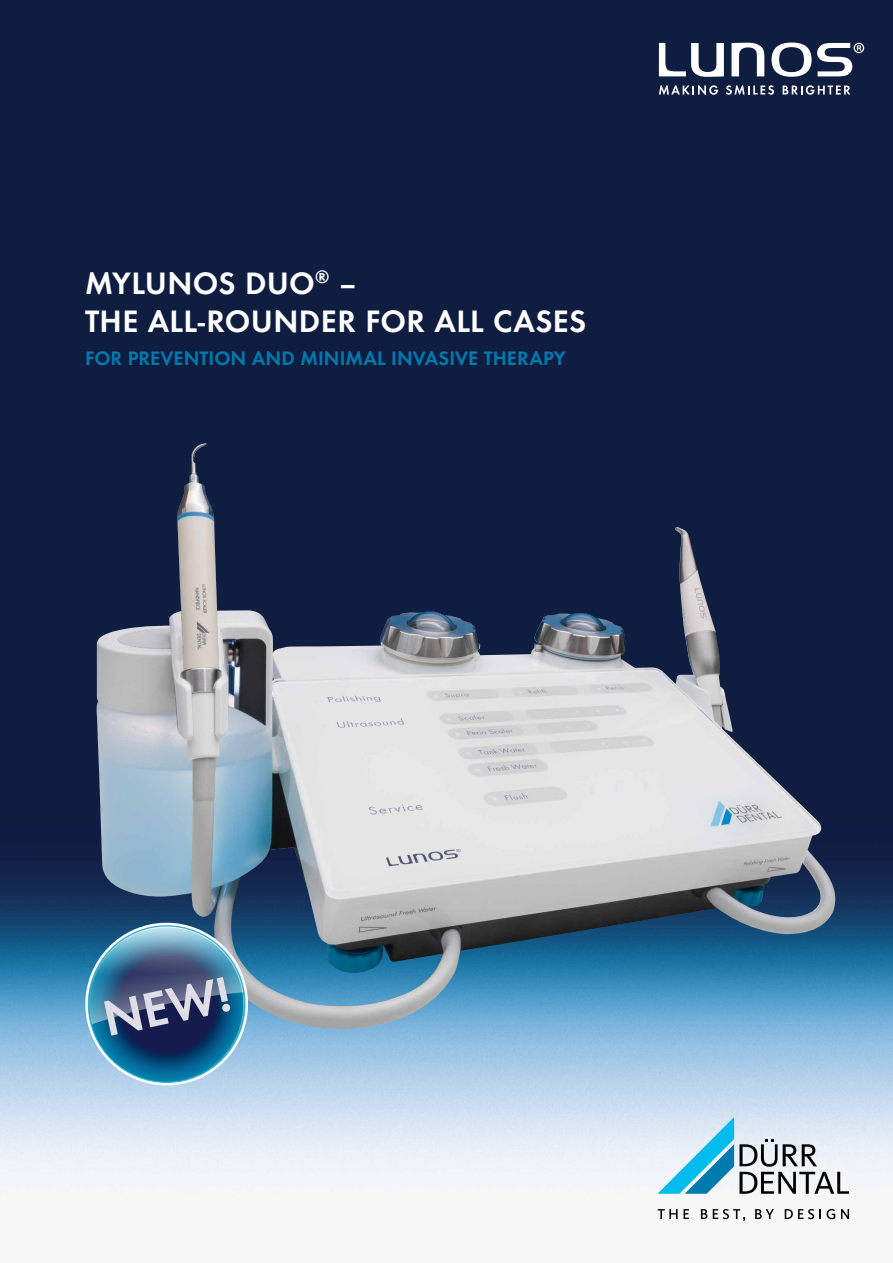
<style>
.page{position:relative;width:893px;height:1263px;background:#fff}
.page>*{position:absolute;margin:0;border:0;box-sizing:border-box;transform-origin:0 0}
.t1{font:51px "Futura Dem";color:#dfdee7}
.t2{font:32.1px/37.5px "Futura Dem";letter-spacing:.01em;color:#fff}
.t3{font:20.25px "Futura Dem";letter-spacing:.005em;color:#007baf}
</style>
<div class="page">
<img style="left:0;top:0;width:893px;height:1222px">
<img style="left:96px;top:443px;width:741px;height:593px">
<svg style="left:658px;top:1209px;width:20px;height:10px"></svg>
<svg style="left:684px;top:1209px;width:5px;height:10px"></svg>
<svg style="left:701px;top:1209px;width:6px;height:10px"></svg>
<svg style="left:713px;top:1209px;width:32px;height:12px"></svg>
<svg style="left:755px;top:1209px;width:19px;height:10px"></svg>
<svg style="left:785px;top:1209px;width:50px;height:10px"></svg>
<svg style="left:841px;top:1209px;width:8px;height:10px"></svg>
<svg style="left:657px;top:1117px;width:192px;height:77px"></svg>
<svg style="left:732px;top:43px;width:32px;height:33px"></svg>
<svg style="left:659px;top:43px;width:65px;height:34px"></svg>
<svg style="left:771px;top:43px;width:93px;height:34px"></svg>
<svg style="left:659px;top:85px;width:59px;height:10px"></svg>
<svg style="left:726px;top:85px;width:48px;height:10px"></svg>
<svg style="left:783px;top:85px;width:67px;height:10px"></svg>
<svg style="left:80px;top:917px;width:173px;height:174px;background:#4d799d"></svg>
<h2 class="t2" style="left:85px;top:262px;width:503px">MYLUNOS DUO<sup>®</sup> –<br>THE ALL-ROUNDER FOR ALL CASES</h2>
<p class="t3" style="left:85px;top:343px;width:482px">FOR PREVENTION AND MINIMAL INVASIVE THERAPY</p>
<h1 class="t1" style="left:96px;top:983px;width:130px;rotate:-12deg">NEW!</h1>
</div>
